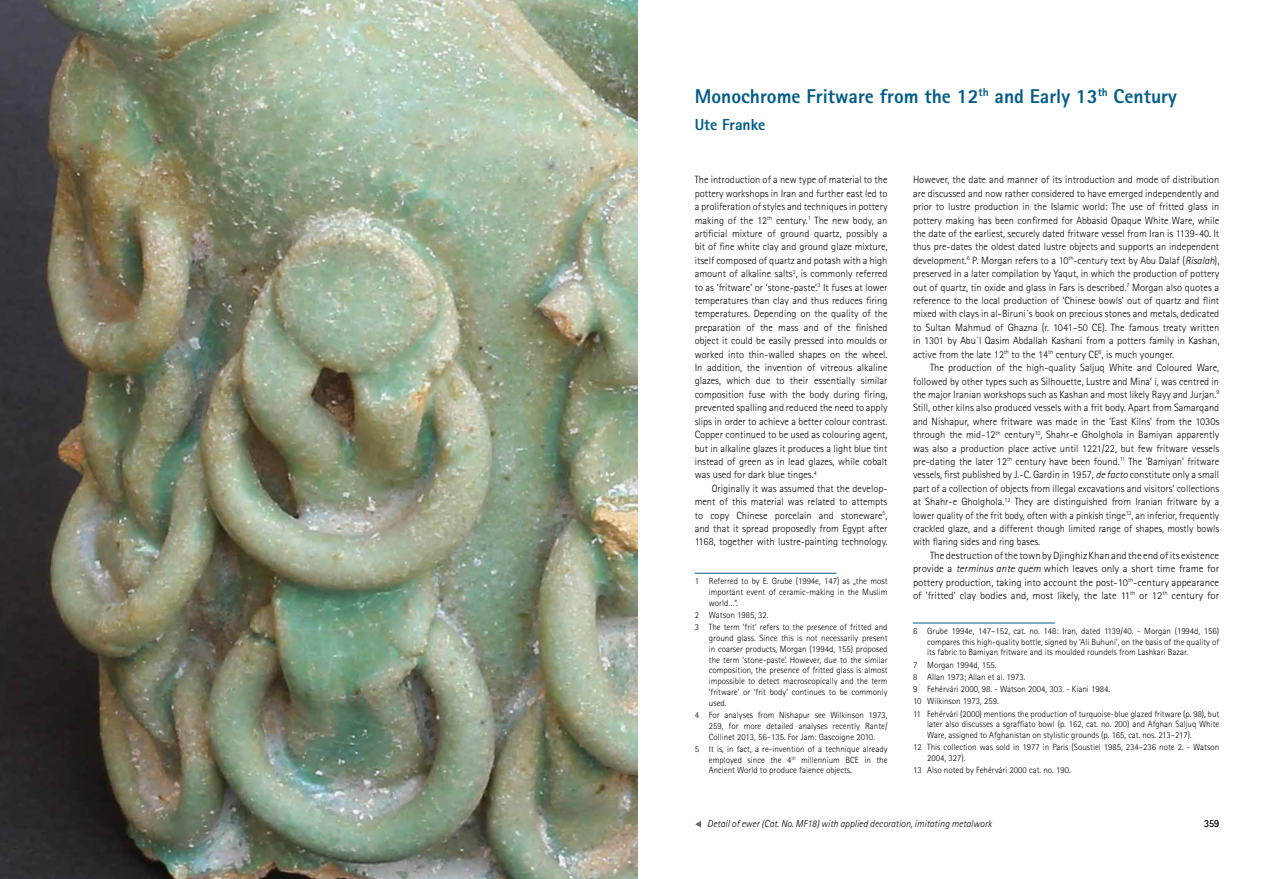
<style>
.page{position:relative;width:1276px;height:879px;background:#fff}
.page>*{position:absolute;margin:0;border:0;box-sizing:border-box;transform-origin:0 0}
.t1{font:800 20px "Rotis Sans Serif Std";color:#005c89}
.t2{font:800 16px "Rotis Sans Serif Std";color:#005c89}
.t3{font:300 10.5px/13.4px "Rotis Sans Serif Std";color:#000;text-align:justify}
.t4{font:300 10.5px/13.4px "Rotis Sans Serif Std";color:#000;text-align:justify;scale:1.04 1}
.t5{font:italic 300 10px "Rotis Sans Serif Std";color:#000}
.t6{font:300 9px/10.8px "Rotis Sans Serif Std";color:#000;text-align:justify}
.s1{font-style:italic}
.s2{color:#636362}
</style>
<div class="page">
<hr style="left:913px;top:623px;width:141px;height:1px;background:#005c89">
<hr style="left:694px;top:573px;width:142px;height:1px;background:#005c89">
<img style="left:0;top:0;width:638px;height:879px">
<h1 class="t1" style="left:694px;top:83px;width:483px">Monochrome Fritware from the 12<sup>th</sup> and Early 13<sup>th</sup> Century</h1>
<h2 class="t2" style="left:694px;top:114px;width:72px">Ute Franke</h2>
<p class="t3" style="left:694px;top:173px;width:194px">The introduction of a new type of material to the pottery workshops in Iran and further east led to a proliferation of styles and techniques in pottery making of the 12<sup>th</sup> century.<sup>1</sup> The new body, an artificial mixture of ground quartz, possibly a bit of fine white clay and ground glaze mixture, itself composed of quartz and potash with a high amount of alkaline salts<sup>2</sup>, is commonly referred to as ‘fritware’ or ‘stone-paste’.<sup>3</sup> It fuses at lower temperatures than clay and thus reduces firing temperatures. Depending on the quality of the preparation of the mass and of the finished object it could be easily pressed into moulds or worked into thin-walled shapes on the wheel.<br>In addition, the invention of vitreous alkaline glazes, which due to their essentially similar composition fuse with the body during firing, prevented spalling and reduced the need to apply slips in order to achieve a better colour contrast.<br>Copper continued to be used as colouring agent, but in alkaline glazes it produces a light blue tint instead of green as in lead glazes, while cobalt was used for dark blue tinges.<sup>4</sup></p>
<p class="t3" style="left:694px;top:481px;width:194px;text-indent:17px">Originally it was assumed that the develop&shy;ment of this material was related to attempts to copy Chinese porcelain and stoneware<sup>5</sup>, and that it spread proposedly from Egypt after 1168, together with lustre-painting technology.</p>
<p class="t6" style="left:709px;top:575px;width:180px;text-indent:-14px">1 Referred to by E. Grube (1994e, 147) as „the most important event of ceramic-making in the Muslim world…“.</p>
<p class="t6" style="left:694px;top:609px;width:194px;line-height:12.2px">2 Watson 1985, 32.<br>3 The term ‘frit’ refers to the presence of fritted and</p>
<p class="t6" style="left:709px;top:632px;width:180px">ground glass. Since this is not necessarily present in coarser products, Morgan (1994d, 155) proposed the term ‘stone-paste’. However, due to the similar composition, the presence of fritted glass is almost impossible to detect macroscopically and the term ‘fritware’ or ‘frit body’ continues to be commonly used.</p>
<p class="t6" style="left:709px;top:709px;width:180px;text-indent:-14px">4 For analyses from Nishapur see Wilkinson 1973, 259, for more detailed analyses recently Rante/ Collinet 2013, 56–135. For Jam: Gascoigne 2010.</p>
<p class="t6" style="left:709px;top:743px;width:180px;text-indent:-14px">5 It is, in fact, a re-invention of a technique already employed since the 4<sup>th</sup> millennium BCE in the Ancient World to produce faience objects.</p>
<p class="t3" style="left:913px;top:173px;width:308px">However, the date and manner of its introduction and mode of distribution are discussed and now rather considered to have emerged independently and prior to lustre production in the Islamic world: The use of fritted glass in pottery making has been confirmed for Abbasid Opaque White Ware, while the date of the earliest, securely dated fritware vessel from Iran is 1139-40. It thus pre-dates the oldest dated lustre objects and supports an independent development.<sup>6</sup> P. Morgan refers to a 10<sup>th</sup>-century text by Abu Dalaf (<span class="s1">Risalah</span>), preserved in a later compilation by Yaqut, in which the production of pottery out of quartz, tin oxide and glass in Fars is described.<sup>7</sup> Morgan also quotes a reference to the local production of ‘Chinese bowls’ out of quartz and flint mixed with clays in al-Biruni´s book on precious stones and metals, dedicated to Sultan Mahmud of Ghazna (r. 1041–50 CE). The famous treaty written in 1301 by Abu´l Qasim Abdallah Kashani from a potters family in Kashan, active from the late 12<sup>th</sup> to the 14<sup>th</sup> century CE<sup>8</sup>, is much younger.</p>
<p class="t3" style="left:913px;top:361px;width:308px;text-indent:17px">The production of the high-quality Saljuq White and Coloured Ware, followed by other types such as Silhouette, Lustre and Mina’ i, was centred in the major Iranian workshops such as Kashan and most likely Rayy and Jurjan.<sup>9<br></sup>Still, other kilns also produced vessels with a frit body. Apart from Samarqand and Nishapur, where fritware was made in the 'East Kilns' from the 1030s through the mid-12<sup>th</sup> century<sup>10</sup>, Shahr-e Gholghola in Bamiyan apparently was also a production place active until 1221/22, but few fritware vessels pre-dating the later 12<sup>th</sup> century have been found.<sup>11</sup> The 'Bamiyan' fritware vessels, first published by J.-C. Gardin in 1957, <span class="s1">de facto</span> constitute only a small part of a collection of objects from illegal excavations and visitors’ collections at Shahr-e Gholghola.<sup>12</sup> They are distinguished from Iranian fritware by a lower quality of the frit body, often with a pinkish tinge<sup>13</sup>, an inferior, frequently crackled glaze, and a different though limited range of shapes, mostly bowls with flaring sides and ring bases.</p>
<p class="t4" style="left:913px;top:548px;width:296px;text-indent:17px">The destruction of the town by Djinghiz Khan and the end of its existence provide a <span class="s1">terminus ante quem</span> which leaves only a short time frame for pottery production, taking into account the post-10<sup>th</sup>-century appearance of 'fritted' clay bodies and, most likely, the late 11<sup>th</sup> or 12<sup>th</sup> century for</p>
<p class="t6" style="left:927px;top:625px;width:293px;text-indent:-14px">6 Grube 1994e, 147–152, cat. no. 148: Iran, dated 1139/40. - Morgan (1994d, 156) compares this high-quality bottle, signed by ‘Ali Buhuni’, on the basis of the quality of its fabric to Bamiyan fritware and its moulded roundels from Lashkari Bazar.</p>
<p class="t6" style="left:913px;top:658px;width:308px;line-height:12.2px;text-align:left">7 Morgan 1994d, 155.<br>8 Allan 1973; Allan et al. 1973.<br>9 Fehérvári 2000, 98. - Watson 2004, 303. - Kiani 1984.<br>10 Wilkinson 1973, 259.<br>11 Fehérvári (2000) mentions the production of turquoise-blue glazed fritware (p. 98), but</p>
<p class="t6" style="left:927px;top:719px;width:294px">later also discusses a sgraffiato bowl (p. 162, cat. no. 200) and Afghan Saljuq White<br>Ware, assigned to Afghanistan on stylistic grounds (p. 165, cat. nos. 213–217).</p>
<p class="t6" style="left:927px;top:742px;width:293px;text-indent:-14px">12 This collection was sold in 1977 in Paris (Soustiel 1985, 234–236 note 2. - Watson<br>2004, 327).</p>
<p class="t6" style="left:913px;top:765px;width:159px">13 Also noted by Fehérvári 2000 cat. no. 190.</p>
<p class="t5" style="left:694px;top:817px;width:299px"><span class="s2">▼</span> Detail of ewer (Cat. No. MF18) with applied decoration, imitating metalwork</p>
<p class="t3" style="left:1204px;top:816px;width:17px">359</p>
</div>
